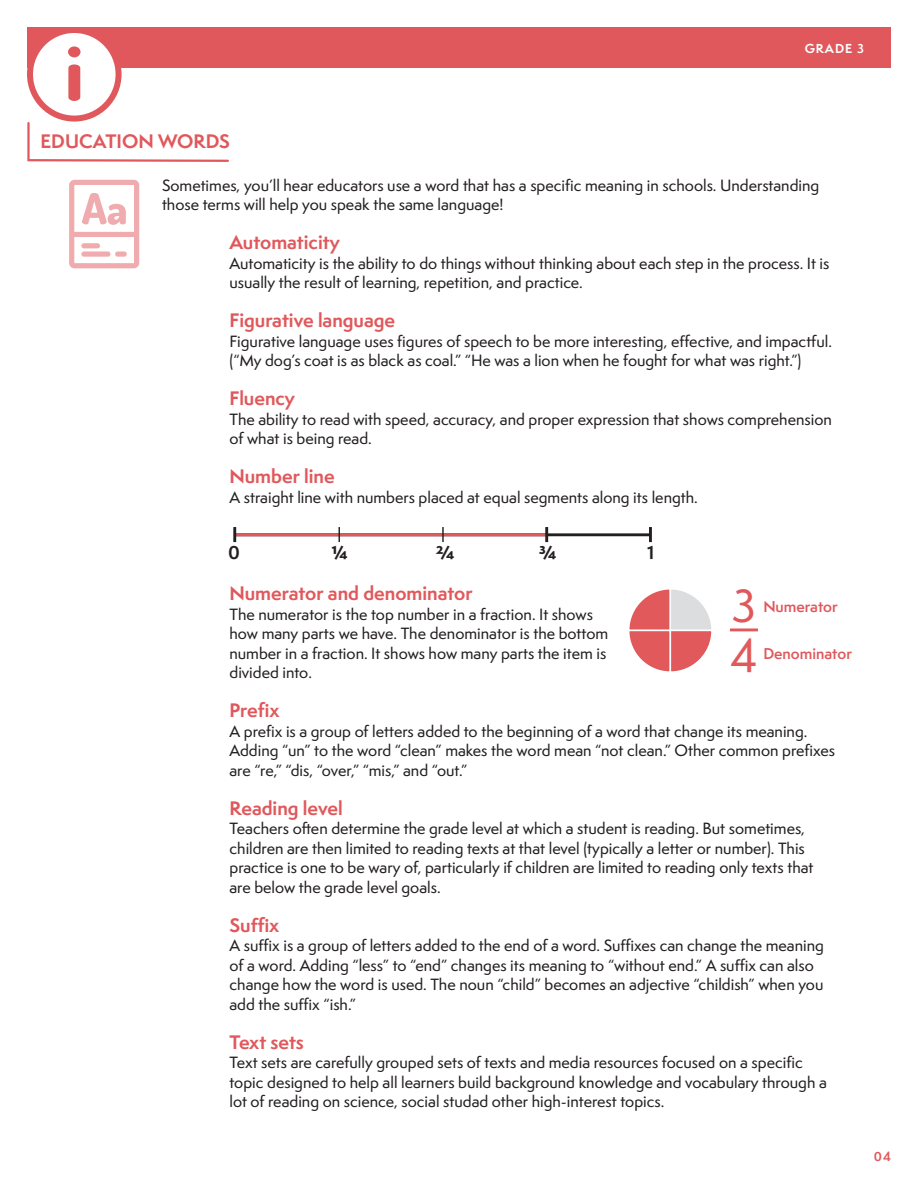
<style>
.page{position:relative;width:918px;height:1188px;background:#fff}
.page>*{position:absolute;margin:0;border:0;box-sizing:border-box;transform-origin:0 0}
.t1{font:500 43.2px "Semplicita Pro";color:#e0585b}
.t2{font:500 43.2px "Semplicita Pro";color:#e2595b}
.t3{font:700 18px "Semplicita Pro";color:#e0585b}
.t4{font:700 17.25px "Semplicita Pro";color:#231f20}
.t5{font:500 15px/19.5px "Semplicita Pro";color:#231f20}
.t6{font:600 14.4px "Semplicita Pro";color:#e0585b}
.t7{font:700 12px "Semplicita Pro";letter-spacing:.08em;color:#fff}
.t8{font:700 12px "Semplicita Pro";color:#e0585b}
</style>
<div class="page">
<div style="left:27px;top:27px;width:864px;height:41px;background:#e0585b"></div>
<svg style="left:27px;top:121px;width:202px;height:41px"></svg>
<div style="left:30px;top:30px;width:89px;height:89px;background:#fff;border-radius:50%"></div>
<div style="left:27px;top:27px;width:95px;height:95px;border:6px solid #e0585b;border-radius:50%"></div>
<svg style="left:68px;top:64px;width:12px;height:37px"></svg>
<div style="left:68px;top:46px;width:13px;height:11px;background:#e0585b;border-radius:50%"></div>
<svg style="left:69px;top:180px;width:70px;height:88px"></svg>
<hr style="left:235px;top:533px;width:414px;height:3px;background:#231f20">
<hr style="left:236px;top:533px;width:309px;height:3px;background:#e0585b">
<hr style="left:233px;top:527px;width:3px;height:15px;background:#231f20">
<svg style="left:339px;top:527px;width:1px;height:15px"></svg>
<svg style="left:442px;top:527px;width:2px;height:15px"></svg>
<hr style="left:545px;top:527px;width:3px;height:15px;background:#231f20">
<hr style="left:649px;top:527px;width:3px;height:15px;background:#231f20">
<hr style="left:730px;top:629px;width:28px;height:2px;background:#e0585b">
<svg style="left:629px;top:589px;width:83px;height:83px"></svg>
<p class="t7" style="left:805px;top:39px;width:61px">GRADE 3</p>
<p class="t3" style="left:40px;top:128px;width:191px">EDUCATION WORDS</p>
<p class="t5" style="left:162px;top:175px;width:659px">Sometimes, you’ll hear educators use a word that has a specific meaning in schools. Understanding those terms will help you speak the same language!</p>
<p class="t3" style="left:230px;top:229px;width:112px">Automaticity</p>
<p class="t5" style="left:230px;top:253px;width:601px">Automaticity is the ability to do things without thinking about each step in the process. It is usually the result of learning, repetition, and practice.</p>
<p class="t3" style="left:230px;top:307px;width:167px">Figurative language</p>
<p class="t5" style="left:230px;top:331px;width:604px">Figurative language uses figures of speech to be more interesting, effective, and impactful. (“My dog’s coat is as black as coal.” “He was a lion when he fought for what was right.”)</p>
<p class="t3" style="left:230px;top:385px;width:67px">Fluency</p>
<p class="t5" style="left:230px;top:409px;width:604px">The ability to read with speed, accuracy, and proper expression that shows comprehension of what is being read.</p>
<p class="t3" style="left:230px;top:463px;width:107px">Number line</p>
<p class="t5" style="left:230px;top:487px;width:470px">A straight line with numbers placed at equal segments along its length.</p>
<p class="t4" style="left:228px;top:540px;width:13px">0</p>
<p class="t4" style="left:331px;top:540px;width:18px">1/4</p>
<p class="t4" style="left:436px;top:540px;width:21px">2/4</p>
<p class="t4" style="left:539px;top:540px;width:20px">3/4</p>
<p class="t4" style="left:647px;top:540px;width:9px">1</p>
<p class="t3" style="left:230px;top:580px;width:245px">Numerator and denominator</p>
<p class="t5" style="left:230px;top:604px;width:380px">The numerator is the top number in a fraction. It shows how many parts we have. The denominator is the bottom number in a fraction. It shows how many parts the item is divided into.</p>
<p class="t3" style="left:230px;top:697px;width:51px">Prefix</p>
<p class="t5" style="left:230px;top:721px;width:607px">A prefix is a group of letters added to the beginning of a word that change its meaning.<br>Adding “un” to the word “clean” makes the word mean “not clean.” Other common prefixes are “re,” “dis, “over,” “mis,” and “out.”</p>
<p class="t3" style="left:230px;top:794px;width:115px">Reading level</p>
<p class="t5" style="left:230px;top:819px;width:586px">Teachers often determine the grade level at which a student is reading. But sometimes, children are then limited to reading texts at that level (typically a letter or number). This practice is one to be wary of, particularly if children are limited to reading only texts that are below the grade level goals.</p>
<p class="t3" style="left:230px;top:911px;width:51px">Suffix</p>
<p class="t5" style="left:230px;top:936px;width:596px">A suffix is a group of letters added to the end of a word. Suffixes can change the meaning of a word. Adding “less” to “end” changes its meaning to “without end.” A suffix can also change how the word is used. The noun “child” becomes an adjective “childish” when you add the suffix “ish.”</p>
<p class="t3" style="left:230px;top:1028px;width:76px">Text sets</p>
<p class="t5" style="left:230px;top:1053px;width:599px">Text sets are carefully grouped sets of texts and media resources focused on a specific topic designed to help all learners build background knowledge and vocabulary through a lot of reading on science, social studad other high-interest topics.</p>
<p class="t1" style="left:732px;top:575px;width:26px">3</p>
<p class="t2" style="left:730px;top:625px;width:29px">4</p>
<p class="t6" style="left:763px;top:596px;width:76px">Numerator</p>
<p class="t6" style="left:763px;top:643px;width:90px">Denominator</p>
<p class="t8" style="left:874px;top:1147px;width:19px">04</p>
</div>
